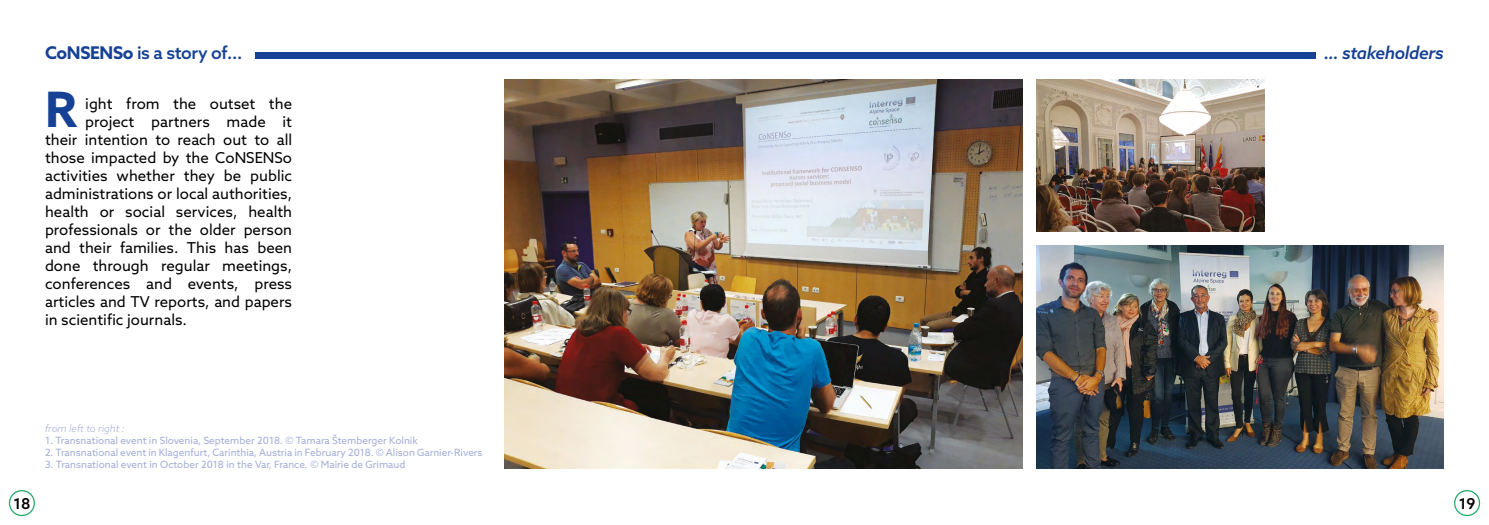
<style>
.page{position:relative;width:1489px;height:525px;background:#fff}
.page>*{position:absolute;margin:0;border:0;box-sizing:border-box;transform-origin:0 0}
.t1{font:700 48.75px "Azo Sans";color:#164194}
.t2{font:500 17.5px "Azo Sans";letter-spacing:-.02em;color:#164194}
.t3{font:italic 500 17.5px "Azo Sans";letter-spacing:-.02em;color:#164194}
.t4{font:15px "Azo Sans";color:#000}
.t5{font:500 15px "Azo Sans";color:#000}
.t6{font:10px "Azo Sans";color:#a3add8}
.t7{font:italic 300 10px "Azo Sans";color:#a3add8}
.s1{font-weight:700}
</style>
<div class="page">
<div style="left:9px;top:489px;width:26px;height:27px;border:1px solid #1daa69;border-radius:50%"></div>
<div style="left:1453px;top:489px;width:26px;height:27px;border:1px solid #1daa69;border-radius:50%"></div>
<img style="left:504px;top:80px;width:517px;height:388px">
<img style="left:1036px;top:80px;width:228px;height:151px">
<img style="left:1036px;top:245px;width:407px;height:223px">
<div style="left:255px;top:52px;width:1060px;height:7px;background:#164194"></div>
<p class="t2" style="left:45px;top:41px;width:199px"><span class="s1">CoNSENSo</span> is a story of...</p>
<p class="t3" style="left:1324px;top:41px;width:121px">… stakeholders</p>
<h1 class="t1" style="left:45px;top:77px;width:33px">R</h1>
<p class="t4" style="left:85px;top:94px;width:208px">ight from the outset the</p>
<p class="t4" style="left:85px;top:112px;width:208px">project partners made it</p>
<p class="t4" style="left:45px;top:130px;width:248px">their intention to reach out to all</p>
<p class="t4" style="left:45px;top:148px;width:248px">those impacted by the CoNSENSo</p>
<p class="t4" style="left:45px;top:166px;width:248px">activities whether they be public</p>
<p class="t4" style="left:45px;top:184px;width:248px">administrations or local authorities,</p>
<p class="t4" style="left:45px;top:202px;width:248px">health or social services, health</p>
<p class="t4" style="left:45px;top:220px;width:248px">professionals or the older person</p>
<p class="t4" style="left:45px;top:238px;width:248px">and their families. This has been</p>
<p class="t4" style="left:45px;top:256px;width:248px">done through regular meetings,</p>
<p class="t4" style="left:45px;top:274px;width:248px">conferences and events, press</p>
<p class="t4" style="left:45px;top:292px;width:248px">articles and TV reports, and papers</p>
<p class="t4" style="left:45px;top:310px;width:143px">in scientific journals.</p>
<p class="t7" style="left:45px;top:422px;width:81px">from left to right :</p>
<p class="t6" style="left:45px;top:434px;width:374px">1. Transnational event in Slovenia, September 2018. © Tamara Štemberger Kolnik</p>
<p class="t6" style="left:45px;top:446px;width:439px">2. Transnational event in Klagenfurt, Carinthia, Austria in February 2018. © Alison Garnier-Rivers</p>
<p class="t6" style="left:45px;top:458px;width:362px">3. Transnational event in October 2018 in the Var, France. © Mairie de Grimaud</p>
<p class="t5" style="left:13px;top:493px;width:19px">18</p>
<p class="t5" style="left:1458px;top:493px;width:18px">19</p>
</div>
